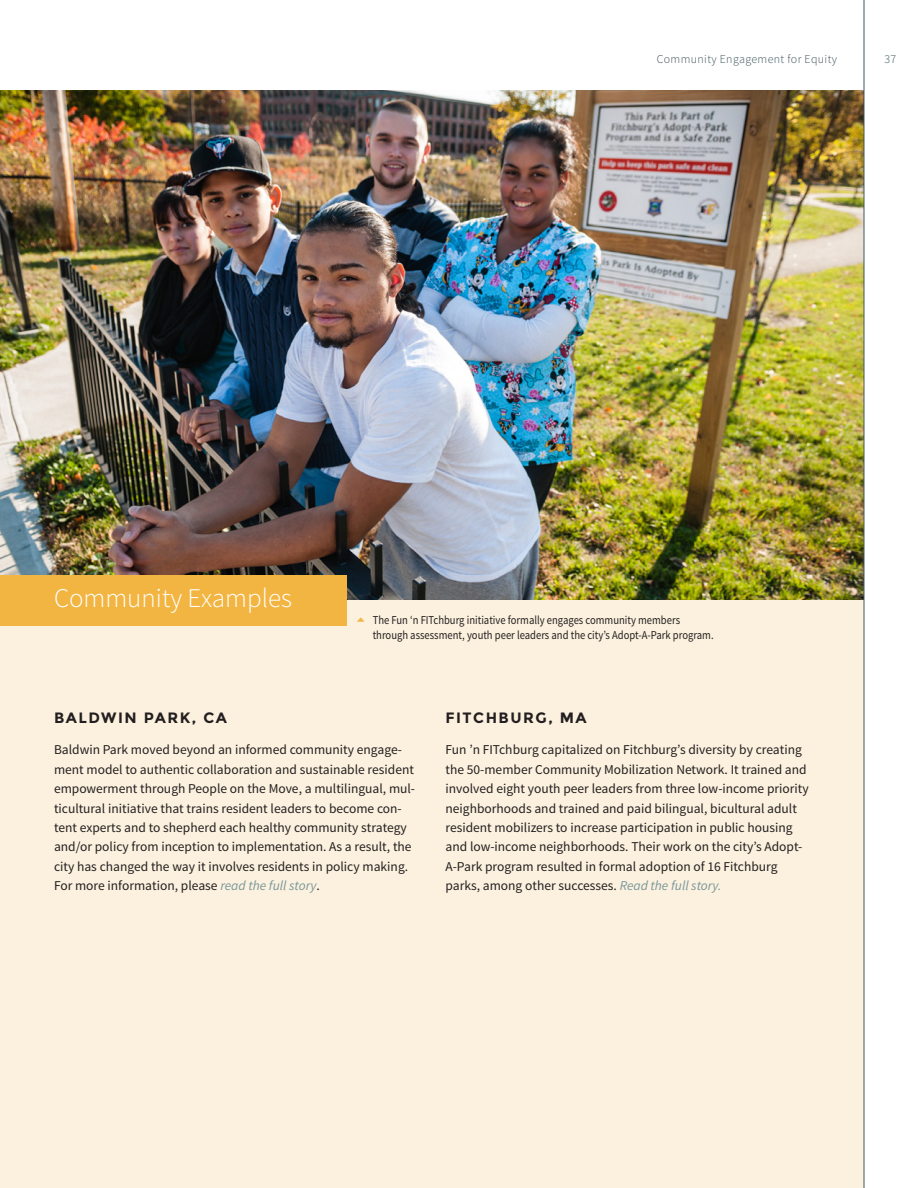
<style>
.page{position:relative;width:918px;height:1188px;background:#fff}
.page>*{position:absolute;margin:0;border:0;box-sizing:border-box;transform-origin:0 0}
.t1{font:300 27px "Source Sans Pro";color:#fff}
.t2{font:700 15px "Montserrat";letter-spacing:.095em;color:#231f20}
.t3{font:13.5px/19.5px "Source Sans Pro";color:#231f20}
.t4{font:12px/15px "Source Sans Pro";color:#231f20;scale:.88 1}
.t5{font:300 12px "Source Sans Pro";letter-spacing:.03em;color:#3c5258}
.s1{font-style:italic;color:#78979b}
</style>
<div class="page">
<div style="left:0;top:600px;width:864px;height:588px;background:#fcf1de"></div>
<img style="left:0;top:90px;width:864px;height:510px">
<div style="left:0;top:575px;width:346px;height:50px;background:#f3b542"></div>
<hr style="left:864px;top:0;width:1px;height:1188px;background:#3a5963">
<p class="t5" style="left:657px;top:52px;width:182px">Community Engagement for Equity</p>
<p class="t5" style="left:885px;top:52px;width:13px">37</p>
<h1 class="t1" style="left:54px;top:582px;width:240px">Community Examples</h1>
<p class="t4" style="left:373px;top:613px;width:389px">The Fun ‘n FITchburg initiative formally engages community members through assessment, youth peer leaders and the city’s Adopt-A-Park program.</p>
<p class="t2" style="left:54px;top:708px;width:25px">BALDWIN</p>
<p class="t2" style="left:144px;top:708px;width:13px">PARK</p>
<p class="t2" style="left:192px;top:708px;width:36px">, CA</p>
<p class="t3" style="left:54px;top:740px;width:363px">Baldwin Park moved beyond an informed community engage&shy;ment model to authentic collaboration and sustainable resident empowerment through People on the Move, a multilingual, mul&shy;ticultural initiative that trains resident leaders to become con&shy;tent experts and to shepherd each healthy community strategy and/or policy from inception to implementation. As a result, the city has changed the way it involves residents in policy making.<br>For more information, please <span class="s1">read the full story</span>.</p>
<p class="t2" style="left:446px;top:708px;width:23px">FITCHBURG</p>
<p class="t2" style="left:548px;top:708px;width:40px">, MA</p>
<p class="t3" style="left:446px;top:740px;width:365px">Fun ’n FITchburg capitalized on Fitchburg’s diversity by creating the 50-member Community Mobilization Network. It trained and involved eight youth peer leaders from three low-income priority neighborhoods and trained and paid bilingual, bicultural adult resident mobilizers to increase participation in public housing and low-income neighborhoods. Their work on the city’s Adopt-A-Park program resulted in formal adoption of 16 Fitchburg parks, among other successes. <span class="s1">Read the full story.</span></p>
</div>
